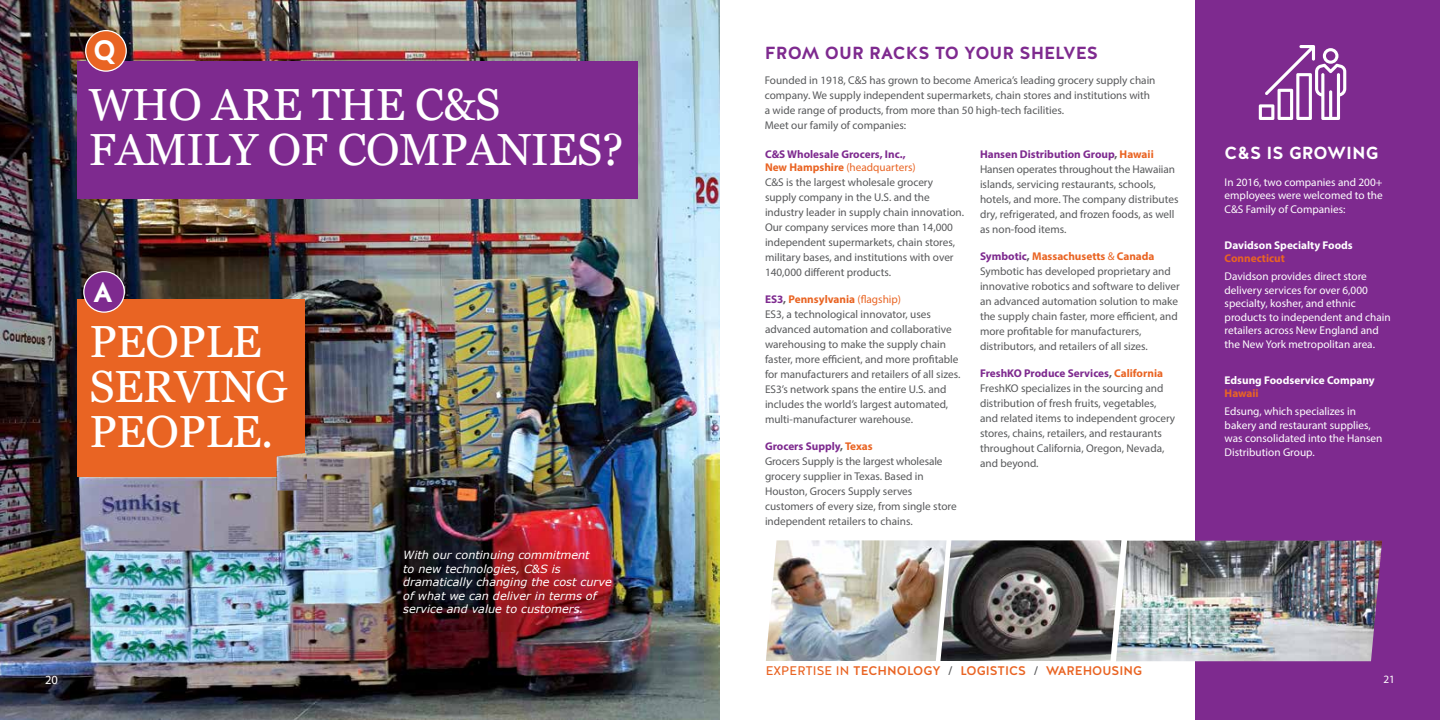
<style>
.page{position:relative;width:1440px;height:720px;background:#fff}
.page>*{position:absolute;margin:0;border:0;box-sizing:border-box;transform-origin:0 0}
.t1{font:45px/45px "Georgia";letter-spacing:-.01em;color:#fff}
.t2{font:700 28.12px "Halis R";color:#fff}
.t3{font:700 17.5px "Halis R";color:#7e2a8f}
.t4{font:700 17.5px "Halis R";color:#fff}
.t5{font:500 12.5px "Halis R";color:#e96423}
.t6{font:12.5px "Myriad Pro";color:#fff}
.t7{font:11.25px/15px "Myriad Pro";color:#58595b}
.t8{font:11.25px/13.5px "Myriad Pro";color:#fff}
.t9{font:italic 11.25px/13.5px "Verdana";color:#fff}
.t10{font:700 11.25px/13.5px "Myriad Pro";color:#7e2a8f}
.t11{font:700 11.25px "Myriad Pro";color:#fff}
.t12{font:700 11.25px "Myriad Pro";color:#e96423}
.s1{font-weight:700;color:#7e2a8f}
.s2{font-weight:700}
.s3{font-weight:700;color:#e96423}
.s4{color:#e96423}
.s5{font-weight:400;color:#e96423}
.s6{font-weight:400}
.s7{font-weight:400;color:#58595b}
</style>
<div class="page">
<img style="left:0;top:0;width:720px;height:720px">
<div style="left:77px;top:61px;width:560px;height:138px;background:#7e2a8f"></div>
<div style="left:86px;top:31px;width:40px;height:40px;background:#e96423;border-radius:50%"></div>
<div style="left:85px;top:30px;width:42px;height:42px;border:1px solid #fff;border-radius:50%"></div>
<div style="left:77px;top:299px;width:228px;height:177px;background:#e96423"></div>
<div style="left:84px;top:272px;width:40px;height:40px;background:#7e2a8f;border-radius:50%"></div>
<div style="left:83px;top:271px;width:42px;height:42px;border:1px solid #fff;border-radius:50%"></div>
<div style="left:1195px;top:0;width:245px;height:720px;background:#7e2a8f"></div>
<img style="left:947px;top:540px;width:174px;height:121px">
<img style="left:766px;top:540px;width:181px;height:121px">
<img style="left:1116px;top:541px;width:266px;height:120px">
<svg style="left:1259px;top:45px;width:87px;height:75px"></svg>
<img style="left:277px;top:453px;width:30px;height:37px">
<h2 class="t2" style="left:93px;top:32px;width:25px">Q</h2>
<h1 class="t1" style="left:89px;top:80px;width:536px">WHO ARE THE C&amp;S<br>FAMILY OF COMPANIES?</h1>
<h2 class="t2" style="left:93px;top:274px;width:22px">A</h2>
<h1 class="t1" style="left:89px;top:318px;width:200px">PEOPLE<br>SERVING<br>PEOPLE.</h1>
<p class="t6" style="left:45px;top:672px;width:14px">20</p>
<p class="t9" style="left:403px;top:548px;width:210px">With our continuing commitment<br>to new technologies, C&amp;S is dramatically changing the cost curve of what we can deliver in terms of service and value to customers.</p>
<h3 class="t3" style="left:765px;top:42px;width:335px">FROM OUR RACKS TO YOUR SHELVES</h3>
<p class="t7" style="left:765px;top:73px;width:392px">Founded in 1918, C&amp;S has grown to become America’s leading grocery supply chain company. We supply independent supermarkets, chain stores and institutions with a wide range of products, from more than 50 high-tech facilities.<br>Meet our family of companies:</p>
<p class="t7" style="left:980px;top:147px;width:200px"><span class="s1">Hansen Distribution Group</span><span class="s2">,</span> <span class="s3">Hawaii </span>Hansen operates throughout the Hawaiian islands, servicing restaurants, schools, hotels, and more. The company distributes dry, refrigerated, and frozen foods, as well as non-food items.</p>
<p class="t7" style="left:980px;top:249px;width:201px"><span class="s1">Symbotic</span><span class="s2">,</span> <span class="s3">Massachusetts</span> <span class="s4">&amp;</span> <span class="s3">Canada </span>Symbotic has developed proprietary and innovative robotics and software to deliver an advanced automation solution to make the supply chain faster, more efficient, and more profitable for manufacturers, distributors, and retailers of all sizes.</p>
<p class="t7" style="left:980px;top:365px;width:197px"><span class="s1">FreshKO Produce Services</span><span class="s2">,</span> <span class="s3">California </span>FreshKO specializes in the sourcing and distribution of fresh fruits, vegetables, and related items to independent grocery stores, chains, retailers, and restaurants throughout California, Oregon, Nevada, and beyond.</p>
<p class="t10" style="left:765px;top:147px;width:152px">C&amp;S Wholesale Grocers, Inc.,<br><span class="s4">New Hampshire</span> <span class="s5">(headquarters)</span></p>
<p class="t7" style="left:765px;top:175px;width:201px">C&amp;S is the largest wholesale grocery supply company in the U.S. and the industry leader in supply chain innovation.<br>Our company services more than 14,000 independent supermarkets, chain stores, military bases, and institutions with over 140,000 different products.</p>
<p class="t7" style="left:765px;top:292px;width:197px"><span class="s1">ES3</span><span class="s2">,</span> <span class="s3">Pennsylvania</span> <span class="s4">(flagship)<br></span>ES3, a technological innovator, uses advanced automation and collaborative warehousing to make the supply chain faster, more efficient, and more profitable for manufacturers and retailers of all sizes.<br>ES3’s network spans the entire U.S. and includes the world’s largest automated, multi-manufacturer warehouse.</p>
<p class="t7" style="left:765px;top:439px;width:193px"><span class="s1">Grocers Supply</span><span class="s2">,</span> <span class="s3">Texas<br></span>Grocers Supply is the largest wholesale grocery supplier in Texas. Based in Houston, Grocers Supply serves customers of every size, from single store independent retailers to chains.</p>
<h3 class="t4" style="left:1225px;top:141px;width:155px">C&amp;S IS GROWING</h3>
<p class="t8" style="left:1225px;top:175px;width:160px;text-align:justify">In 2016, two companies and 200+ employees were welcomed to the C&amp;S Family of Companies:</p>
<p class="t11" style="left:1225px;top:237px;width:130px">Davidson Specialty Foods</p>
<p class="t12" style="left:1225px;top:251px;width:62px">Connecticut</p>
<p class="t8" style="left:1225px;top:269px;width:168px">Davidson provides direct store delivery services for over 6,000 specialty, kosher, and ethnic products to independent and chain retailers across New England and the New York metropolitan area.</p>
<p class="t11" style="left:1225px;top:372px;width:152px">Edsung Foodservice Company</p>
<p class="t12" style="left:1225px;top:386px;width:36px">Hawaii</p>
<p class="t8" style="left:1225px;top:404px;width:159px">Edsung, which specializes in bakery and restaurant supplies, was consolidated into the Hansen<br>Distribution Group.</p>
<p class="t5" style="left:766px;top:663px;width:378px"><span class="s6">EXPERTISE IN</span> TECHNOLOGY <span class="s7">/</span> LOGISTICS <span class="s7">/</span> WAREHOUSING</p>
<p class="t8" style="left:1383px;top:673px;width:13px">21</p>
</div>
